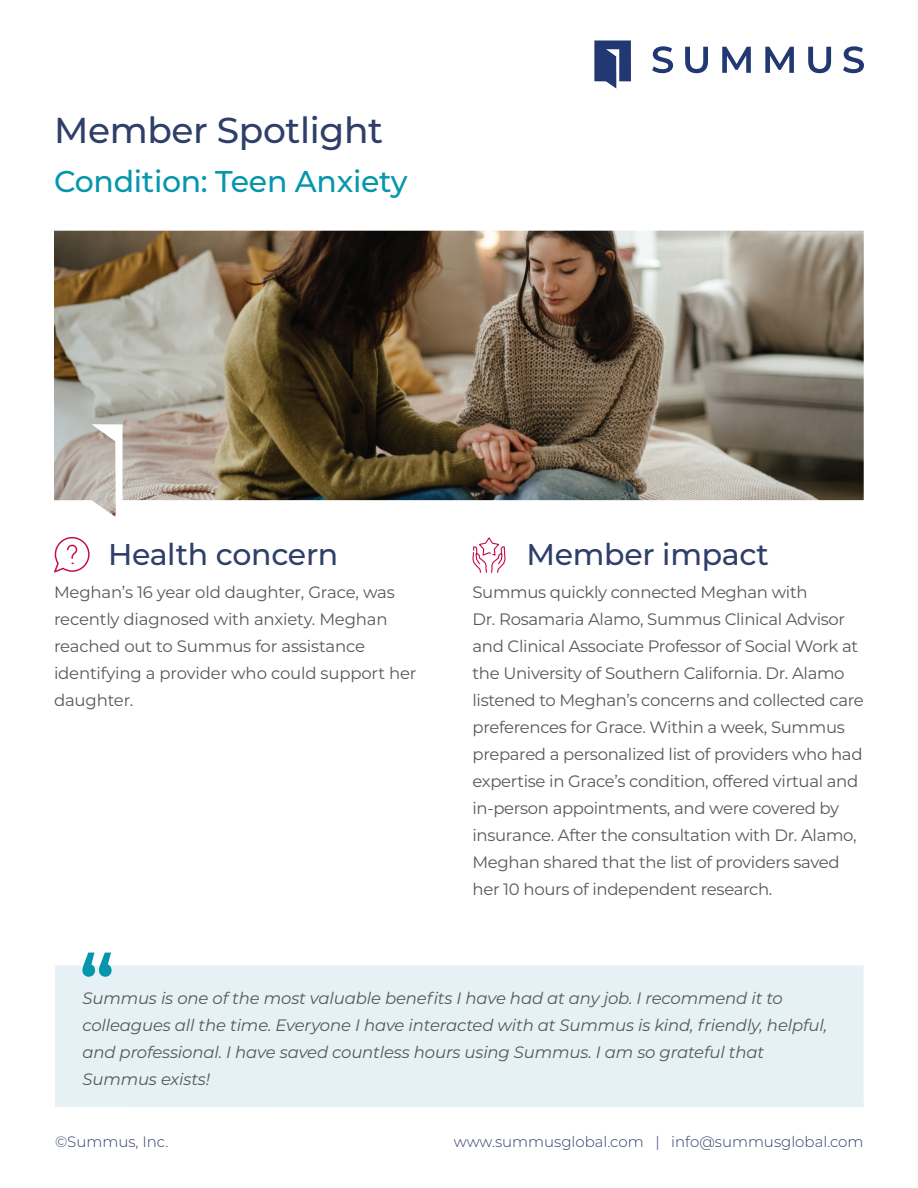
<style>
.page{position:relative;width:918px;height:1188px;background:#fff}
.page>*{position:absolute;margin:0;border:0;box-sizing:border-box;transform-origin:0 0}
.t1{font:500 36px "Montserrat";letter-spacing:-.01em;color:#2f3f69}
.t2{font:500 30px "Montserrat";letter-spacing:-.01em;color:#2f3f69}
.t3{font:500 30px "Montserrat";letter-spacing:-.01em;color:#0497ac}
.t4{font:16.5px/27px "Montserrat";letter-spacing:-.02em;color:#57585a}
.t5{font:italic 16.5px/27px "Montserrat";letter-spacing:-.01em;color:#57585a}
.t6{font:300 15px "Montserrat";color:#2f3f69}
</style>
<div class="page">
<svg style="left:54px;top:537px;width:36px;height:36px"></svg>
<svg style="left:472px;top:537px;width:34px;height:36px"></svg>
<svg style="left:594px;top:40px;width:37px;height:49px"></svg>
<svg style="left:652px;top:46px;width:21px;height:27px"></svg>
<svg style="left:685px;top:47px;width:23px;height:26px"></svg>
<svg style="left:722px;top:47px;width:29px;height:26px"></svg>
<svg style="left:765px;top:47px;width:29px;height:26px"></svg>
<svg style="left:808px;top:47px;width:23px;height:26px"></svg>
<svg style="left:843px;top:46px;width:21px;height:27px"></svg>
<img style="left:54px;top:231px;width:810px;height:286px">
<div style="left:55px;top:966px;width:809px;height:141px;background:#e5f1f4"></div>
<svg style="left:82px;top:953px;width:30px;height:24px"></svg>
<h1 class="t1" style="left:54px;top:105px;width:331px">Member Spotlight</h1>
<h2 class="t3" style="left:54px;top:161px;width:355px">Condition: Teen Anxiety</h2>
<h2 class="t2" style="left:108px;top:533px;width:232px">Health concern</h2>
<p class="t4" style="left:54px;top:579px;width:364px">Meghan’s 16 year old daughter, Grace, was recently diagnosed with anxiety. Meghan reached out to Summus for assistance identifying a provider who could support her daughter.</p>
<h2 class="t2" style="left:526px;top:533px;width:244px">Member impact</h2>
<p class="t4" style="left:472px;top:579px;width:393px">Summus quickly connected Meghan with<br>Dr. Rosamaria Alamo, Summus Clinical Advisor and Clinical Associate Professor of Social Work at the University of Southern California. Dr. Alamo listened to Meghan’s concerns and collected care preferences for Grace. Within a week, Summus prepared a personalized list of providers who had expertise in Grace’s condition, offered virtual and in-person appointments, and were covered by insurance. After the consultation with Dr. Alamo, Meghan shared that the list of providers saved her 10 hours of independent research.</p>
<p class="t5" style="left:82px;top:985px;width:746px">Summus is one of the most valuable benefits I have had at any job. I recommend it to colleagues all the time. Everyone I have interacted with at Summus is kind, friendly, helpful, and professional. I have saved countless hours using Summus. I am so grateful that Summus exists!</p>
<p class="t6" style="left:55px;top:1131px;width:115px">©Summus, Inc.</p>
<p class="t6" style="left:454px;top:1131px;width:411px">www.summusglobal.com | info@summusglobal.com</p>
</div>
